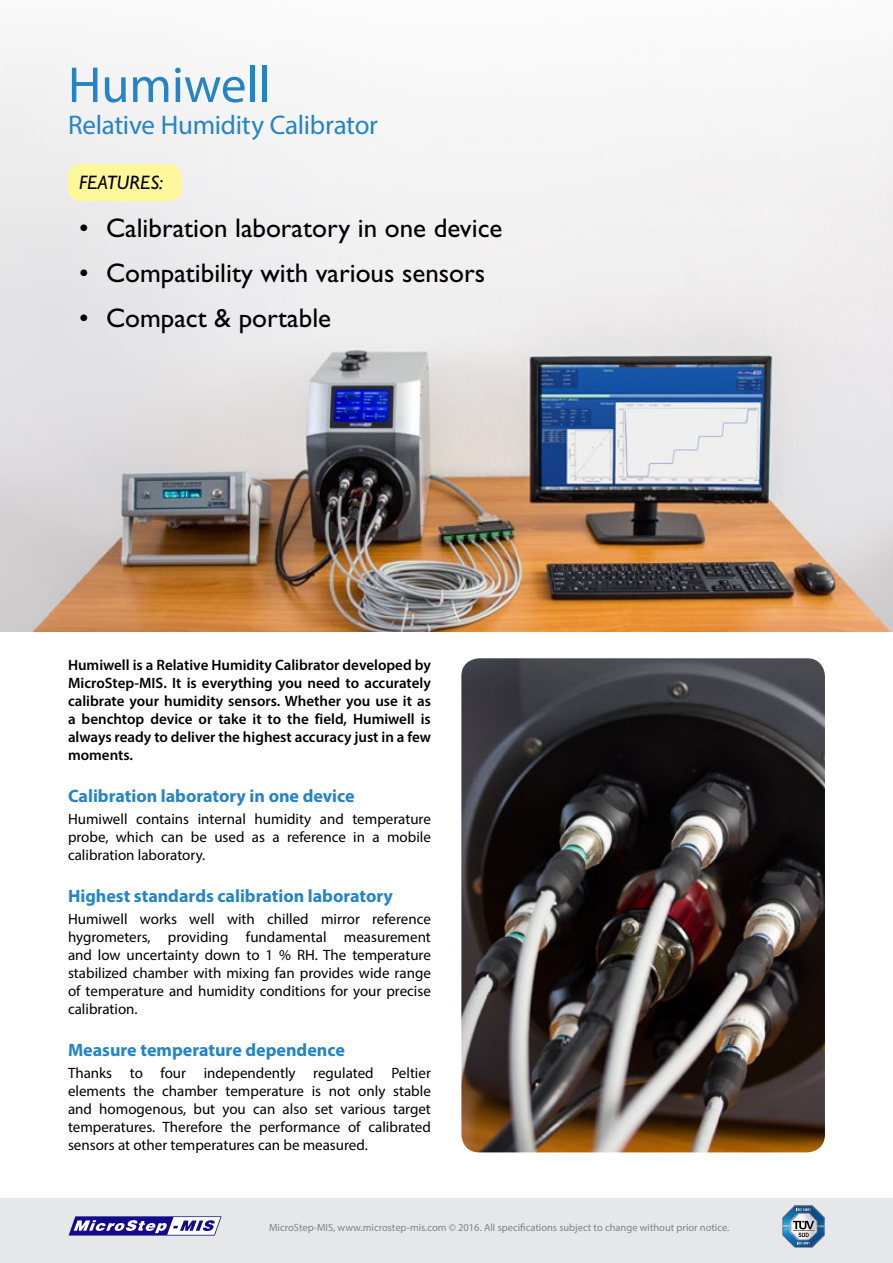
<style>
.page{position:relative;width:893px;height:1263px;background:#fff}
.page>*{position:absolute;margin:0;border:0;box-sizing:border-box;transform-origin:0 0}
.t1{font:51px "Myriad Pro";color:#2484c6}
.t2{font:27px "Gill Sans Std";color:#000}
.t3{font:27px "Myriad Pro";letter-spacing:-.01em;color:#2484c6}
.t4{font:italic 19.5px "Gill Sans Std";letter-spacing:.01em;color:#000}
.t5{font:700 18px "Myriad Pro";color:#2484c6}
.t6{font:15px/18px "Myriad Pro";color:#000;text-align:justify}
.t7{font:600 15px/18px "Myriad Pro";color:#000;text-align:justify}
.t8{font:10.5px "Myriad Pro";color:#808285}
</style>
<div class="page">
<div style="left:0;top:1198px;width:893px;height:65px;background:#e6e7e8"></div>
<svg style="left:69px;top:1216px;width:153px;height:19px;background:#7973bc"></svg>
<svg style="left:782px;top:1205px;width:43px;height:42px"></svg>
<img style="left:0;top:57px;width:893px;height:574px">
<div style="left:68px;top:164px;width:114px;height:37px;background:#fff799;border-radius:13px"></div>
<img style="left:461px;top:658px;width:364px;height:494px">
<h1 class="t1" style="left:68px;top:53px;width:204px">Humiwell</h1>
<h2 class="t3" style="left:68px;top:109px;width:312px">Relative Humidity Calibrator</h2>
<h3 class="t4" style="left:79px;top:171px;width:86px">FEATURES:</h3>
<h2 class="t2" style="left:79px;top:213px;width:425px">• Calibration laboratory in one device</h2>
<h2 class="t2" style="left:79px;top:258px;width:408px">• Compatibility with various sensors</h2>
<h2 class="t2" style="left:79px;top:303px;width:254px">• Compact &amp; portable</h2>
<p class="t7" style="left:68px;top:655px;width:364px">Humiwell is a Relative Humidity Calibrator developed by MicroStep-MIS. It is everything you need to accurately calibrate your humidity sensors. Whether you use it as a benchtop device or take it to the field, Humiwell is always ready to deliver the highest accuracy just in a few moments.</p>
<p class="t5" style="left:68px;top:784px;width:288px">Calibration laboratory in one device</p>
<p class="t6" style="left:68px;top:809px;width:364px">Humiwell contains internal humidity and temperature probe, which can be used as a reference in a mobile calibration laboratory.</p>
<p class="t5" style="left:68px;top:884px;width:326px">Highest standards calibration laboratory</p>
<p class="t6" style="left:68px;top:910px;width:364px">Humiwell works well with chilled mirror reference hygrometers, providing fundamental measurement and low uncertainty down to 1 % RH. The temperature stabilized chamber with mixing fan provides wide range of temperature and humidity conditions for your precise calibration.</p>
<p class="t5" style="left:68px;top:1038px;width:278px">Measure temperature dependence</p>
<p class="t6" style="left:68px;top:1064px;width:364px">Thanks to four independently regulated Peltier elements the chamber temperature is not only stable and homogenous, but you can also set various target temperatures. Therefore the performance of calibrated sensors at other temperatures can be measured.</p>
<p class="t8" style="left:269px;top:1220px;width:462px">MicroStep-MIS, www.microstep-mis.com © 2016. All specifications subject to change without prior notice.</p>
</div>
